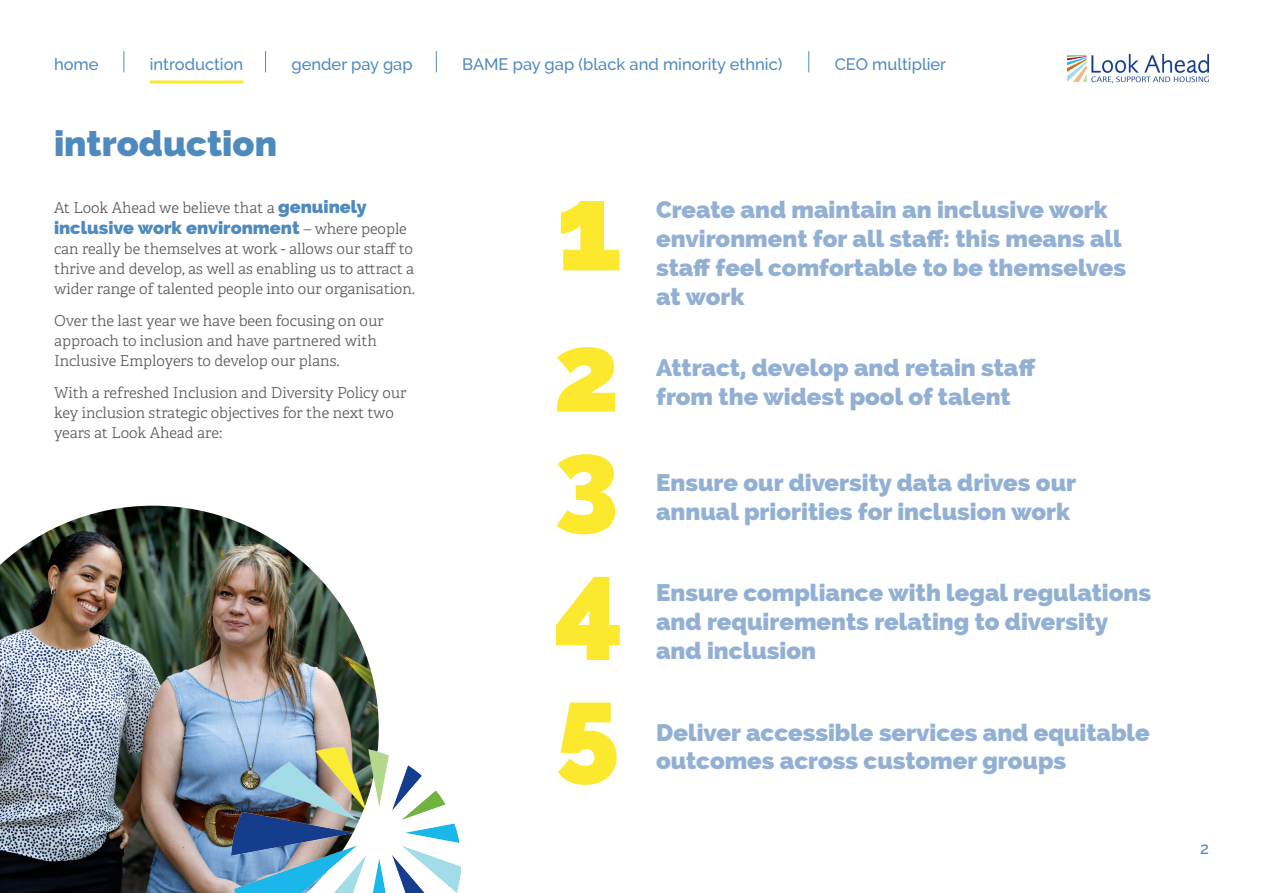
<style>
.page{position:relative;width:1263px;height:893px;background:#fff}
.page>*{position:absolute;margin:0;border:0;box-sizing:border-box;transform-origin:0 0}
.t1{font:800 36px "Raleway";color:#4e8abe}
.t2{font:800 24px/28.8px "Raleway";color:#92afd4}
.t3{font:800 18px "Raleway";color:#4e8abe}
.t4{font:500 16.5px "Raleway";color:#4e8abe}
.t5{font:300 15px/19.8px "Adelle";color:#58585b}
.s1{font-family:"Raleway";font-weight:800;font-size:18px;color:#4e8abe}
.s2{font-family:"Adelle";font-weight:300;font-size:15px;color:#58585b}
</style>
<div class="page">
<svg style="left:265px;top:51px;width:1px;height:21px"></svg>
<svg style="left:436px;top:51px;width:1px;height:21px"></svg>
<svg style="left:808px;top:51px;width:1px;height:21px"></svg>
<svg style="left:124px;top:51px;width:1px;height:21px"></svg>
<img style="left:1067px;top:54px;width:142px;height:28px">
<hr style="left:150px;top:80px;width:93px;height:3px;background:#fce92d">
<svg style="left:558px;top:703px;width:59px;height:82px"></svg>
<svg style="left:556px;top:577px;width:64px;height:83px"></svg>
<svg style="left:557px;top:454px;width:58px;height:80px"></svg>
<svg style="left:557px;top:347px;width:58px;height:65px"></svg>
<svg style="left:561px;top:201px;width:58px;height:69px"></svg>
<img style="left:0;top:506px;width:379px;height:387px">
<img style="left:231px;top:747px;width:229px;height:146px">
<p class="t4" style="left:54px;top:54px;width:46px">home</p>
<p class="t4" style="left:150px;top:54px;width:95px">introduction</p>
<p class="t4" style="left:291px;top:54px;width:123px">gender pay gap</p>
<p class="t4" style="left:462px;top:54px;width:322px">BAME pay gap (black and minority ethnic)</p>
<p class="t4" style="left:835px;top:54px;width:113px">CEO multiplier</p>
<h1 class="t1" style="left:54px;top:123px;width:225px">introduction</h1>
<p class="t5" style="left:54px;top:197px;width:314px">At Look Ahead we believe that a <span class="s1">genuinely</span></p>
<p class="t3" style="left:54px;top:217px;width:354px">inclusive work environment <span class="s2">– where people</span></p>
<p class="t5" style="left:54px;top:238px;width:362px">can really be themselves at work - allows our staff to thrive and develop, as well as enabling us to attract a wider range of talented people into our organisation.</p>
<p class="t5" style="left:54px;top:310px;width:331px">Over the last year we have been focusing on our approach to inclusion and have partnered with<br>Inclusive Employers to develop our plans.</p>
<p class="t5" style="left:54px;top:383px;width:354px">With a refreshed Inclusion and Diversity Policy our key inclusion strategic objectives for the next two years at Look Ahead are:</p>
<h2 class="t2" style="left:656px;top:195px;width:471px">Create and maintain an inclusive work environment for all staff: this means all staff feel comfortable to be themselves at work</h2>
<h2 class="t2" style="left:656px;top:353px;width:381px">Attract, develop and retain staff from the widest pool of talent</h2>
<h2 class="t2" style="left:656px;top:468px;width:421px">Ensure our diversity data drives our annual priorities for inclusion work</h2>
<h2 class="t2" style="left:656px;top:578px;width:496px">Ensure compliance with legal regulations and requirements relating to diversity and inclusion</h2>
<h2 class="t2" style="left:656px;top:718px;width:495px">Deliver accessible services and equitable outcomes across customer groups</h2>
<p class="t4" style="left:1200px;top:839px;width:10px">2</p>
</div>
